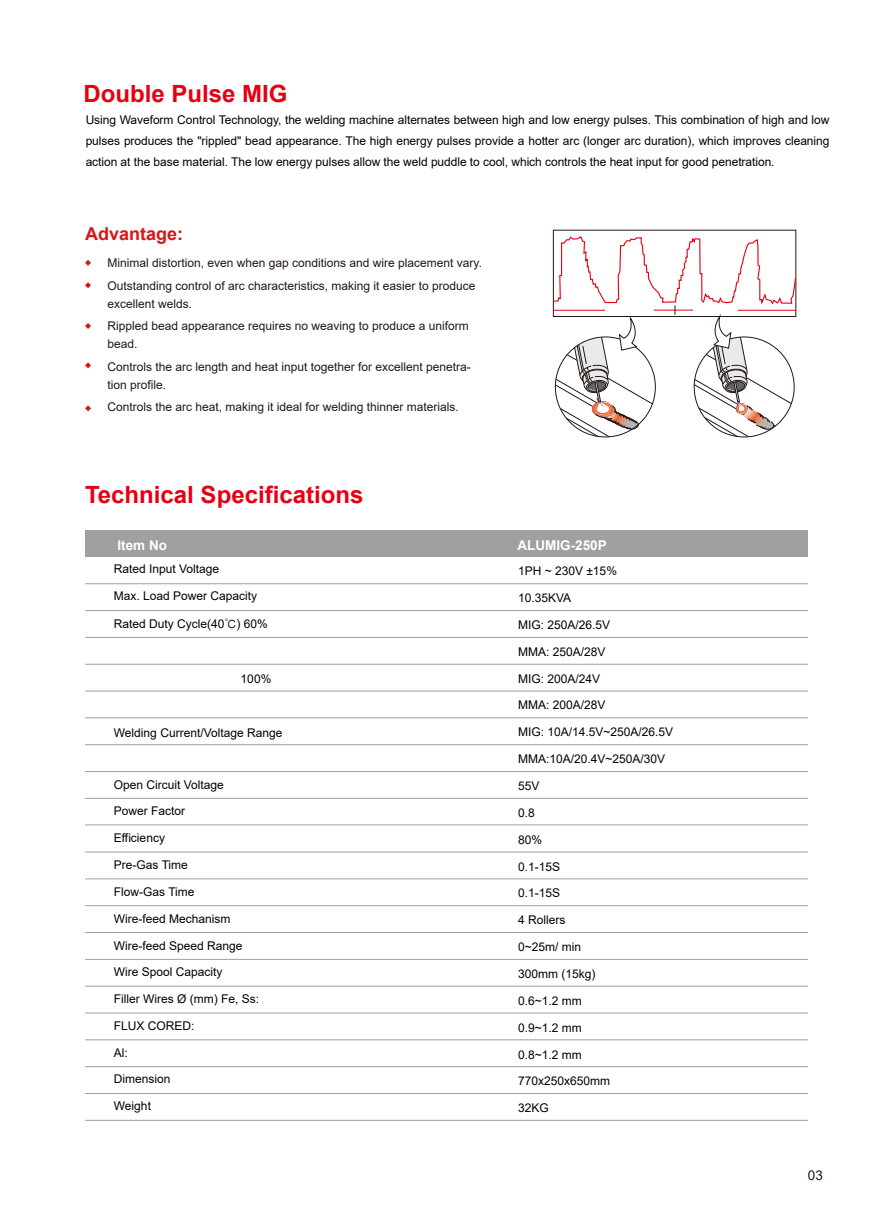
<style>
.page{position:relative;width:893px;height:1212px;background:#fff}
.page>*{position:absolute;margin:0;border:0;box-sizing:border-box;transform-origin:0 0}
.t1{font:700 23.7px "Arial";color:#e60012}
.t2{font:700 17.85px "Arial";color:#d71618}
.t3{font:700 13.5px "Arial";color:#fff}
.t4{font:13.5px "Arial";color:#181e25}
.t5{font:12px "Arial";color:#050000}
.t6{font:12px/21px "Arial";letter-spacing:-.005em;color:#040000;text-align:justify}
.t7{font:12px/22.5px "Arial";color:#221815}
.s1{font-family:"Sim Hei"}
</style>
<div class="page">
<svg style="left:85px;top:260px;width:6px;height:6px"></svg>
<svg style="left:85px;top:282px;width:6px;height:6px"></svg>
<svg style="left:85px;top:323px;width:6px;height:6px"></svg>
<svg style="left:85px;top:362px;width:6px;height:6px"></svg>
<svg style="left:85px;top:405px;width:6px;height:6px"></svg>
<div style="left:85px;top:530px;width:723px;height:27px;background:#9fa0a0"></div>
<hr style="left:85px;top:1120px;width:723px;height:1px;background:#9fa0a0">
<hr style="left:85px;top:1093px;width:723px;height:1px;background:#9fa0a0">
<hr style="left:85px;top:1066px;width:723px;height:1px;background:#9fa0a0">
<hr style="left:85px;top:1039px;width:723px;height:1px;background:#9fa0a0">
<hr style="left:85px;top:1013px;width:723px;height:1px;background:#9fa0a0">
<hr style="left:85px;top:986px;width:723px;height:1px;background:#9fa0a0">
<hr style="left:85px;top:959px;width:723px;height:1px;background:#9fa0a0">
<hr style="left:85px;top:932px;width:723px;height:1px;background:#9fa0a0">
<hr style="left:85px;top:905px;width:723px;height:1px;background:#9fa0a0">
<hr style="left:85px;top:878px;width:723px;height:1px;background:#9fa0a0">
<hr style="left:85px;top:852px;width:723px;height:1px;background:#9fa0a0">
<hr style="left:85px;top:825px;width:723px;height:1px;background:#9fa0a0">
<hr style="left:85px;top:798px;width:723px;height:1px;background:#9fa0a0">
<hr style="left:85px;top:771px;width:723px;height:1px;background:#9fa0a0">
<hr style="left:85px;top:744px;width:723px;height:1px;background:#9fa0a0">
<hr style="left:85px;top:718px;width:723px;height:1px;background:#9fa0a0">
<hr style="left:85px;top:691px;width:723px;height:1px;background:#9fa0a0">
<hr style="left:85px;top:664px;width:723px;height:1px;background:#9fa0a0">
<hr style="left:85px;top:637px;width:723px;height:1px;background:#9fa0a0">
<hr style="left:85px;top:610px;width:723px;height:1px;background:#9fa0a0">
<hr style="left:85px;top:583px;width:723px;height:1px;background:#9fa0a0">
<svg style="left:552px;top:235px;width:245px;height:202px"></svg>
<h1 class="t1" style="left:84px;top:77px;width:206px">Double Pulse MIG</h1>
<p class="t6" style="left:86px;top:109px;width:745px">Using Waveform Control Technology, the welding machine alternates between high and low energy pulses. This combination of high and low pulses produces the "rippled" bead appearance. The high energy pulses provide a hotter arc (longer arc duration), which improves cleaning action at the base material. The low energy pulses allow the weld puddle to cool, which controls the heat input for good penetration.</p>
<h2 class="t2" style="left:85px;top:221px;width:100px">Advantage:</h2>
<p class="t7" style="left:107px;top:251px;width:376px">Minimal distortion, even when gap conditions and wire placement vary.<br>Outstanding control of arc characteristics, making it easier to produce</p>
<p class="t7" style="left:107px;top:292px;width:363px">excellent welds.<br>Rippled bead appearance requires no weaving to produce a uniform</p>
<p class="t7" style="left:107px;top:332px;width:365px">bead.<br>Controls the arc length and heat input together for excellent penetra-</p>
<p class="t7" style="left:107px;top:373px;width:353px">tion profile.<br>Controls the arc heat, making it ideal for welding thinner materials.</p>
<h1 class="t1" style="left:85px;top:478px;width:280px">Technical Specifications</h1>
<p class="t3" style="left:118px;top:536px;width:51px">Item No</p>
<p class="t3" style="left:517px;top:536px;width:91px">ALUMIG-250P</p>
<p class="t5" style="left:114px;top:561px;width:107px">Rated Input Voltage</p>
<p class="t5" style="left:114px;top:588px;width:145px">Max. Load Power Capacity</p>
<p class="t5" style="left:114px;top:616px;width:156px">Rated Duty Cycle(40<span class="s1">℃</span>) 60%</p>
<p class="t5" style="left:518px;top:563px;width:100px">1PH ~ 230V ±15%</p>
<p class="t5" style="left:518px;top:590px;width:55px">10.35KVA</p>
<p class="t5" style="left:518px;top:616px;width:94px">MIG: 250A/26.5V</p>
<p class="t5" style="left:518px;top:643px;width:89px">MMA: 250A/28V</p>
<p class="t5" style="left:518px;top:670px;width:84px">MIG: 200A/24V</p>
<p class="t5" style="left:518px;top:697px;width:89px">MMA: 200A/28V</p>
<p class="t5" style="left:518px;top:724px;width:157px">MIG: 10A/14.5V~250A/26.5V</p>
<p class="t5" style="left:518px;top:751px;width:149px">MMA:10A/20.4V~250A/30V</p>
<p class="t5" style="left:518px;top:777px;width:23px">55V</p>
<p class="t5" style="left:518px;top:804px;width:18px">0.8</p>
<p class="t5" style="left:518px;top:831px;width:26px">80%</p>
<p class="t5" style="left:518px;top:858px;width:44px">0.1-15S</p>
<p class="t5" style="left:518px;top:885px;width:44px">0.1-15S</p>
<p class="t5" style="left:518px;top:912px;width:49px">4 Rollers</p>
<p class="t5" style="left:518px;top:939px;width:65px">0~25m/ min</p>
<p class="t5" style="left:518px;top:965px;width:79px">300mm (15kg)</p>
<p class="t5" style="left:518px;top:992px;width:65px">0.6~1.2 mm</p>
<p class="t5" style="left:518px;top:1019px;width:65px">0.9~1.2 mm</p>
<p class="t5" style="left:518px;top:1046px;width:65px">0.8~1.2 mm</p>
<p class="t5" style="left:518px;top:1073px;width:94px">770x250x650mm</p>
<p class="t5" style="left:518px;top:1100px;width:32px">32KG</p>
<p class="t5" style="left:241px;top:671px;width:32px">100%</p>
<p class="t5" style="left:114px;top:724px;width:170px">Welding Current/Voltage Range</p>
<p class="t5" style="left:114px;top:776px;width:112px">Open Circuit Voltage</p>
<p class="t5" style="left:114px;top:803px;width:73px">Power Factor</p>
<p class="t5" style="left:114px;top:830px;width:53px">Efficiency</p>
<p class="t5" style="left:114px;top:857px;width:76px">Pre-Gas Time</p>
<p class="t5" style="left:114px;top:883px;width:82px">Flow-Gas Time</p>
<p class="t5" style="left:114px;top:910px;width:118px">Wire-feed Mechanism</p>
<p class="t5" style="left:114px;top:937px;width:130px">Wire-feed Speed Range</p>
<p class="t5" style="left:114px;top:964px;width:110px">Wire Spool Capacity</p>
<p class="t5" style="left:114px;top:990px;width:147px">Filler Wires Ø (mm) Fe, Ss:</p>
<p class="t5" style="left:114px;top:1017px;width:82px">FLUX CORED:</p>
<p class="t5" style="left:114px;top:1044px;width:16px">Al:</p>
<p class="t5" style="left:114px;top:1071px;width:58px">Dimension</p>
<p class="t5" style="left:114px;top:1098px;width:39px">Weight</p>
<p class="t4" style="left:808px;top:1166px;width:17px">03</p>
</div>
